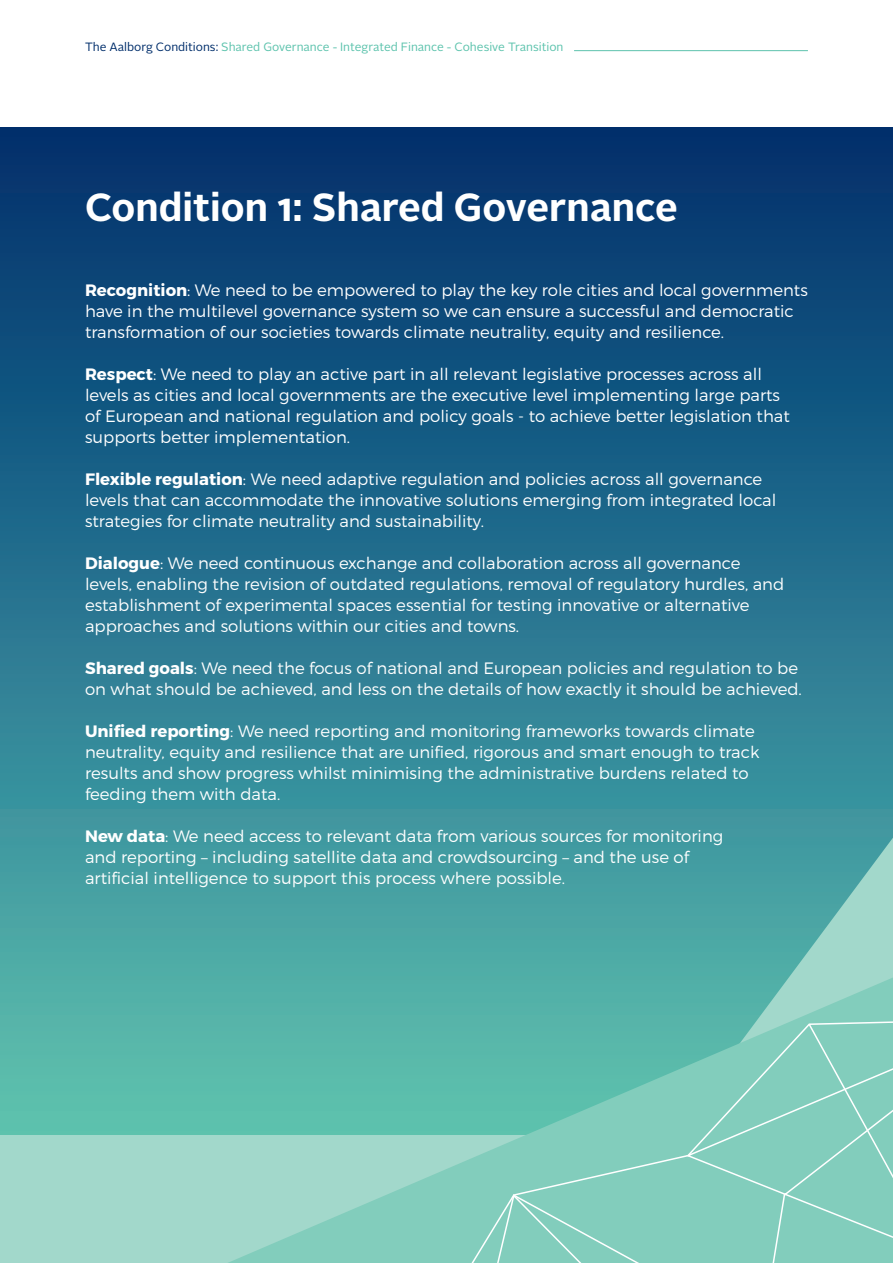
<style>
.page{position:relative;width:893px;height:1263px;background:#fff}
.page>*{position:absolute;margin:0;border:0;box-sizing:border-box;transform-origin:0 0}
.t1{font:700 39px "Alright Sans";color:#fff}
.Fließtext{font:300 16.5px/21px "Montserrat";color:#fff}
.t2{font:12px "Alright Sans";color:#5dc3ad}
.s1{color:#002e6b}
.s2{font-weight:700}
</style>
<div class="page">
<div style="left:0;top:128px;width:893px;height:1007px;background:linear-gradient(to bottom,#002e6e,#5ec5b3)"></div>
<div style="left:0;top:1135px;width:893px;height:128px;background:#a2d8cb"></div>
<svg style="left:693px;top:838px;width:200px;height:139px;background:#5eafad"></svg>
<svg style="left:227px;top:977px;width:666px;height:286px"></svg>
<hr style="left:574px;top:50px;width:234px;height:1px;background:#5dc3ad">
<svg style="left:407px;top:1014px;width:486px;height:249px;background:#72c5b5"></svg>
<svg style="left:512px;top:1022px;width:381px;height:241px;background:#7ecaba"></svg>
<p class="t2" style="left:85px;top:39px;width:480px"><span class="s1">The Aalborg Conditions:</span> Shared Governance - Integrated Finance - Cohesive Transition</p>
<p class="t1" style="left:85px;top:180px;width:594px">Condition 1: Shared Governance</p>
<p class="Fließtext" style="left:85px;top:279px;width:724px"><span class="s2">Recognition</span>: We need to be empowered to play the key role cities and local governments have in the multilevel governance system so we can ensure a successful and democratic transformation of our societies towards climate neutrality, equity and resilience.</p>
<p class="Fließtext" style="left:85px;top:363px;width:706px"><span class="s2">Respect</span>: We need to play an active part in all relevant legislative processes across all levels as cities and local governments are the executive level implementing large parts of European and national regulation and policy goals - to achieve better legislation that supports better implementation.</p>
<p class="Fließtext" style="left:85px;top:468px;width:693px"><span class="s2">Flexible regulation</span>: We need adaptive regulation and policies across all governance levels that can accommodate the innovative solutions emerging from integrated local strategies for climate neutrality and sustainability.</p>
<p class="Fließtext" style="left:85px;top:552px;width:701px"><span class="s2">Dialogue</span>: We need continuous exchange and collaboration across all governance levels, enabling the revision of outdated regulations, removal of regulatory hurdles, and establishment of experimental spaces essential for testing innovative or alternative approaches and solutions within our cities and towns.</p>
<p class="Fließtext" style="left:85px;top:657px;width:718px"><span class="s2">Shared goals</span>: We need the focus of national and European policies and regulation to be on what should be achieved, and less on the details of how exactly it should be achieved.</p>
<p class="Fließtext" style="left:85px;top:720px;width:676px"><span class="s2">Unified reporting</span>: We need reporting and monitoring frameworks towards climate neutrality, equity and resilience that are unified, rigorous and smart enough to track results and show progress whilst minimising the administrative burdens related to feeding them with data.</p>
<p class="Fließtext" style="left:85px;top:825px;width:640px"><span class="s2">New data</span>: We need access to relevant data from various sources for monitoring and reporting – including satellite data and crowdsourcing – and the use of artificial intelligence to support this process where possible.</p>
</div>
